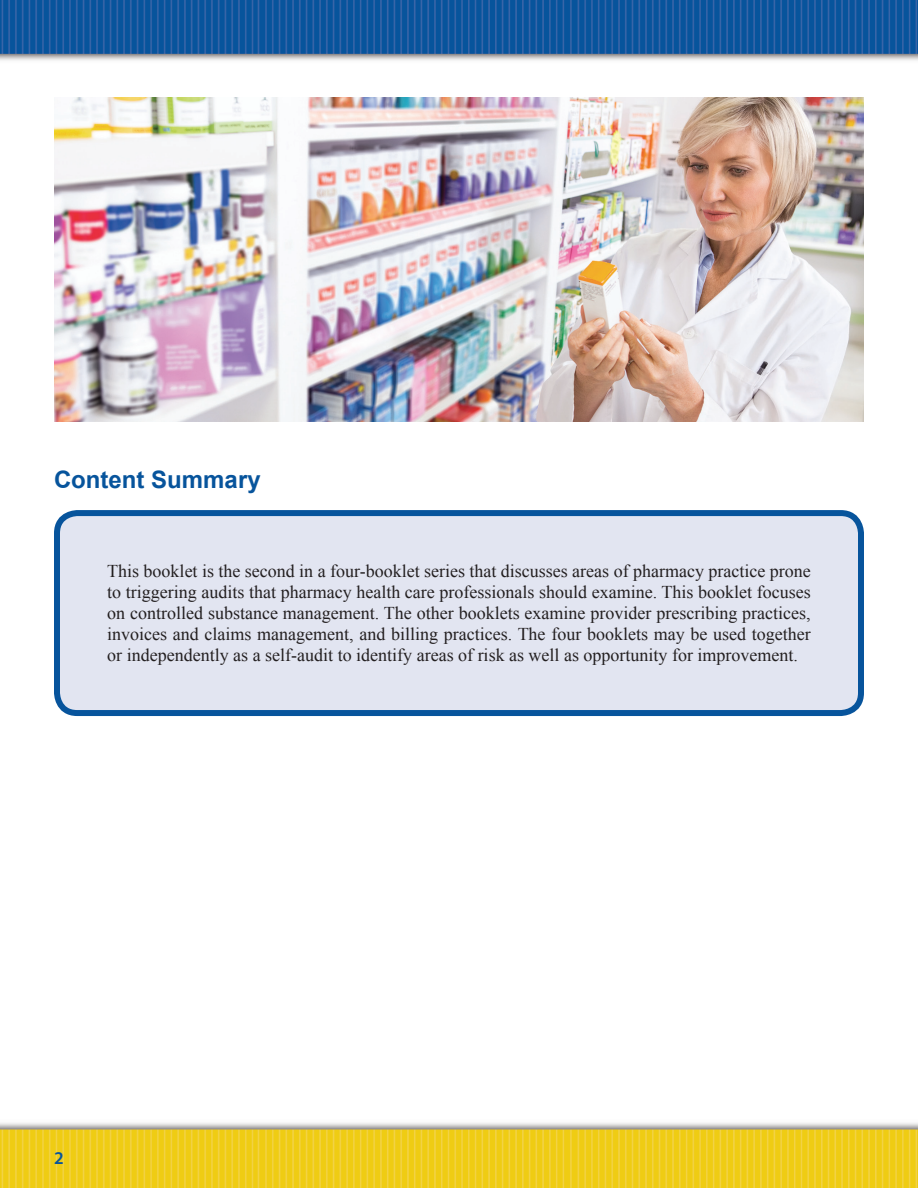
<style>
.page{position:relative;width:918px;height:1188px;background:#fff}
.page>*{position:absolute;margin:0;border:0;box-sizing:border-box;transform-origin:0 0}
.t1{font:700 24px "Arial";color:#07549c}
.t2{font:18px/21px "Times New Roman";color:#231f20;text-align:justify}
.t3{font:600 18px "Myriad Pro";color:#07549c}
</style>
<div class="page">
<img style="left:0;top:0;width:918px;height:61px">
<img style="left:0;top:1123px;width:918px;height:65px">
<div style="left:57px;top:513px;width:804px;height:200px;background:#e2e5f1;border-radius:20px"></div>
<div style="left:54px;top:510px;width:810px;height:206px;border:6px solid #07549c;border-radius:20px"></div>
<img style="left:54px;top:97px;width:810px;height:324px">
<h2 class="t1" style="left:54px;top:463px;width:208px">Content Summary</h2>
<p class="t2" style="left:107px;top:561px;width:705px">This booklet is the second in a four-booklet series that discusses areas of pharmacy practice prone to triggering audits that pharmacy health care professionals should examine. This booklet focuses on controlled substance management. The other booklets examine provider prescribing practices, invoices and claims management, and billing practices. The four booklets may be used together or independently as a self-audit to identify areas of risk as well as opportunity for improvement.</p>
<p class="t3" style="left:54px;top:1147px;width:11px">2</p>
</div>
